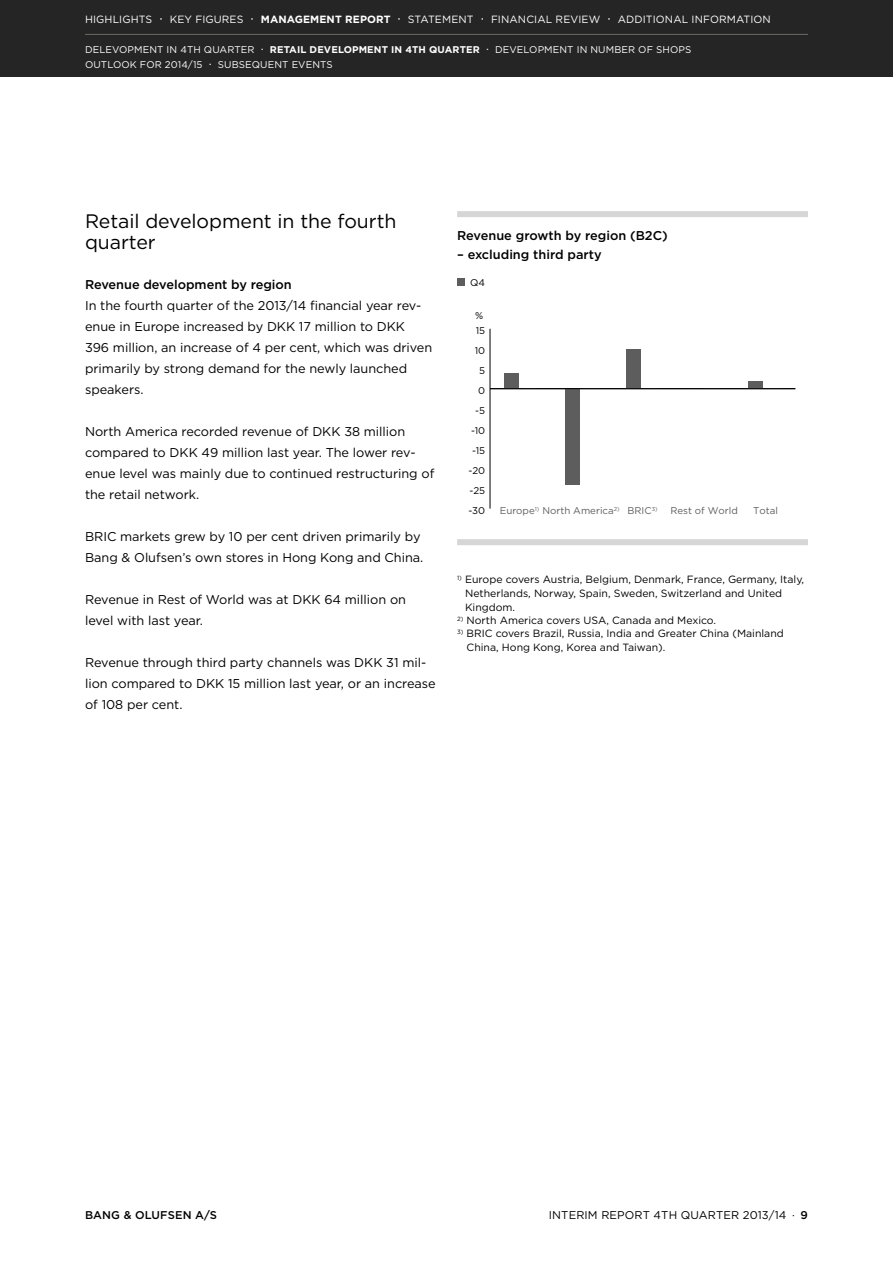
<style>
.page{position:relative;width:893px;height:1263px;background:#fff}
.page>*{position:absolute;margin:0;border:0;box-sizing:border-box;transform-origin:0 0}
.t1{font:19.5px/21px "Gotham";letter-spacing:-.005em;color:#000}
.t2{font:12.75px/21px "Gotham";letter-spacing:-.005em;color:#000}
.t3{font:500 12.75px "Gotham";letter-spacing:-.005em;color:#000}
.t4{font:11.25px "Gotham";letter-spacing:.01em;color:#000}
.t5{font:500 11.25px "Gotham";letter-spacing:.01em;color:#000}
.t6{font:10.5px/13.5px "Gotham";color:#000}
.t7{font:10.5px "Gotham";letter-spacing:.01em;color:#fff}
.t8{font:9.75px "Gotham";letter-spacing:.01em;color:#fff}
.t9{font:9.75px "Gotham";color:#5d5d5d}
.t10{font:700 9.75px "Gotham";letter-spacing:.01em;color:#fff}
.t11{font:9.75px "Gotham";color:#000}
.s1{font-size:13.5px}
.s2{font-weight:700}
.s3{font-weight:400;font-size:12px}
.s4{font-weight:400}
.s5{font-size:12px}
.s6{font-weight:500}
</style>
<div class="page">
<div style="left:457px;top:211px;width:351px;height:6px;background:#d6d6d6"></div>
<div style="left:457px;top:539px;width:351px;height:6px;background:#d6d6d6"></div>
<hr style="left:490px;top:329px;width:1px;height:180px;background:#000">
<div style="left:504px;top:373px;width:15px;height:16px;background:#5d5d5d"></div>
<div style="left:565px;top:389px;width:15px;height:96px;background:#5d5d5d"></div>
<div style="left:626px;top:349px;width:15px;height:40px;background:#5d5d5d"></div>
<div style="left:748px;top:381px;width:15px;height:8px;background:#5d5d5d"></div>
<div style="left:457px;top:279px;width:7px;height:7px;background:#5d5d5d"></div>
<hr style="left:490px;top:388px;width:305px;height:1px;background:#000">
<div style="left:0;top:0;width:893px;height:77px;background:#252525"></div>
<hr style="left:85px;top:34px;width:723px;height:1px;background:#6b6b63">
<p class="t7" style="left:85px;top:13px;width:421px">h IGHLIGHTS <span class="s1">·</span> key figures <span class="s1">·</span> <span class="s2">MANAGEMENT REPORT</span> <span class="s1">·</span> statement <span class="s1">·</span> financia</p>
<p class="t7" style="left:546px;top:13px;width:15px">l review</p>
<p class="t7" style="left:607px;top:13px;width:19px"><span class="s1">·</span> additiona</p>
<p class="t7" style="left:682px;top:13px;width:34px">l in formation</p>
<p class="t8" style="left:85px;top:43px;width:29px">Delevo</p>
<p class="t8" style="left:128px;top:43px;width:13px">pmentin</p>
<p class="t8" style="left:180px;top:43px;width:14px">4thq</p>
<p class="t8" style="left:212px;top:43px;width:12px">uarter</p>
<p class="t10" style="left:261px;top:43px;width:243px"><span class="s3">·</span> RETAIL DEVELOPMENT I N 4TH QUARTER <span class="s3">·</span> <span class="s4">deve</span></p>
<p class="t8" style="left:524px;top:43px;width:28px">lopmentinn</p>
<p class="t8" style="left:598px;top:43px;width:16px">umbero</p>
<p class="t8" style="left:647px;top:43px;width:46px">f shops</p>
<p class="t8" style="left:85px;top:58px;width:35px">Outlook</p>
<p class="t8" style="left:140px;top:58px;width:13px">for</p>
<p class="t8" style="left:165px;top:58px;width:89px">2014/15 <span class="s5">·</span> SU BSEQUEN</p>
<p class="t8" style="left:282px;top:58px;width:52px">T EVENTS</p>
<h1 class="t1" style="left:85px;top:210px;width:313px">Retail development in the fourth quarter</h1>
<p class="t3" style="left:85px;top:276px;width:208px">Revenue development by region</p>
<p class="t2" style="left:85px;top:295px;width:349px">In the fourth quarter of the 2013/14 financial year rev&shy;enue in Europe increased by DKK 17 million to DKK 396 million, an increase of 4 per cent, which was driven primarily by strong demand for the newly launched speakers.</p>
<p class="t2" style="left:85px;top:421px;width:351px">North America recorded revenue of DKK 38 million compared to DKK 49 million last year. The lower rev&shy;enue level was mainly due to continued restructuring of the retail network.</p>
<p class="t2" style="left:85px;top:526px;width:340px">BRIC markets grew by 10 per cent driven primarily by<br>Bang &amp; Olufsen’s own stores in Hong Kong and China.</p>
<p class="t2" style="left:85px;top:589px;width:323px">Revenue in Rest of World was at DKK 64 million on level with last year.</p>
<p class="t2" style="left:85px;top:652px;width:352px">Revenue through third party channels was DKK 31 mil&shy;lion compared to DKK 15 million last year, or an increase of 108 per cent.</p>
<p class="t3" style="left:457px;top:227px;width:212px">Revenue growth by region (B2C)</p>
<p class="t3" style="left:457px;top:246px;width:146px">– excluding third party</p>
<p class="t11" style="left:470px;top:276px;width:16px">Q4</p>
<p class="t11" style="left:475px;top:309px;width:10px">%</p>
<p class="t11" style="left:476px;top:324px;width:11px">15</p>
<p class="t11" style="left:475px;top:344px;width:12px">10</p>
<p class="t11" style="left:479px;top:364px;width:7px">5</p>
<p class="t11" style="left:478px;top:384px;width:8px">0</p>
<p class="t11" style="left:475px;top:404px;width:11px">-5</p>
<p class="t11" style="left:471px;top:424px;width:16px">-10</p>
<p class="t11" style="left:472px;top:444px;width:15px">-15</p>
<p class="t11" style="left:468px;top:464px;width:18px">-20</p>
<p class="t11" style="left:469px;top:484px;width:17px">-25</p>
<p class="t11" style="left:468px;top:504px;width:18px">-30</p>
<p class="t9" style="left:500px;top:504px;width:159px">Europe<sup>1)</sup> North America<sup>2)</sup> BRIC<sup>3)</sup></p>
<p class="t9" style="left:670px;top:504px;width:69px">Rest of World</p>
<p class="t9" style="left:753px;top:504px;width:26px">Total</p>
<p class="t6" style="left:465px;top:573px;width:341px;text-indent:-8px"><sup>1)</sup> Europe covers Austria, Belgium, Denmark, France, Germany, Italy,<br>Netherlands, Norway, Spain, Sweden, Switzerland and U nited<br>Kingdom.</p>
<p class="t6" style="left:457px;top:613px;width:260px"><sup>2)</sup> North America covers USA, Canada and Mexico.</p>
<p class="t6" style="left:467px;top:627px;width:319px;text-indent:-10px"><sup>3)</sup> BRIC covers Brazil, Russia, India and Greater China (Mainland<br>China, Hong Kong, Korea and Taiwan).</p>
<p class="t5" style="left:85px;top:1208px;width:130px">Bang &amp; Olufsen A/S</p>
<p class="t4" style="left:549px;top:1208px;width:261px">interim report 4th quarter 2013/14 · <span class="s6">9</span></p>
</div>
